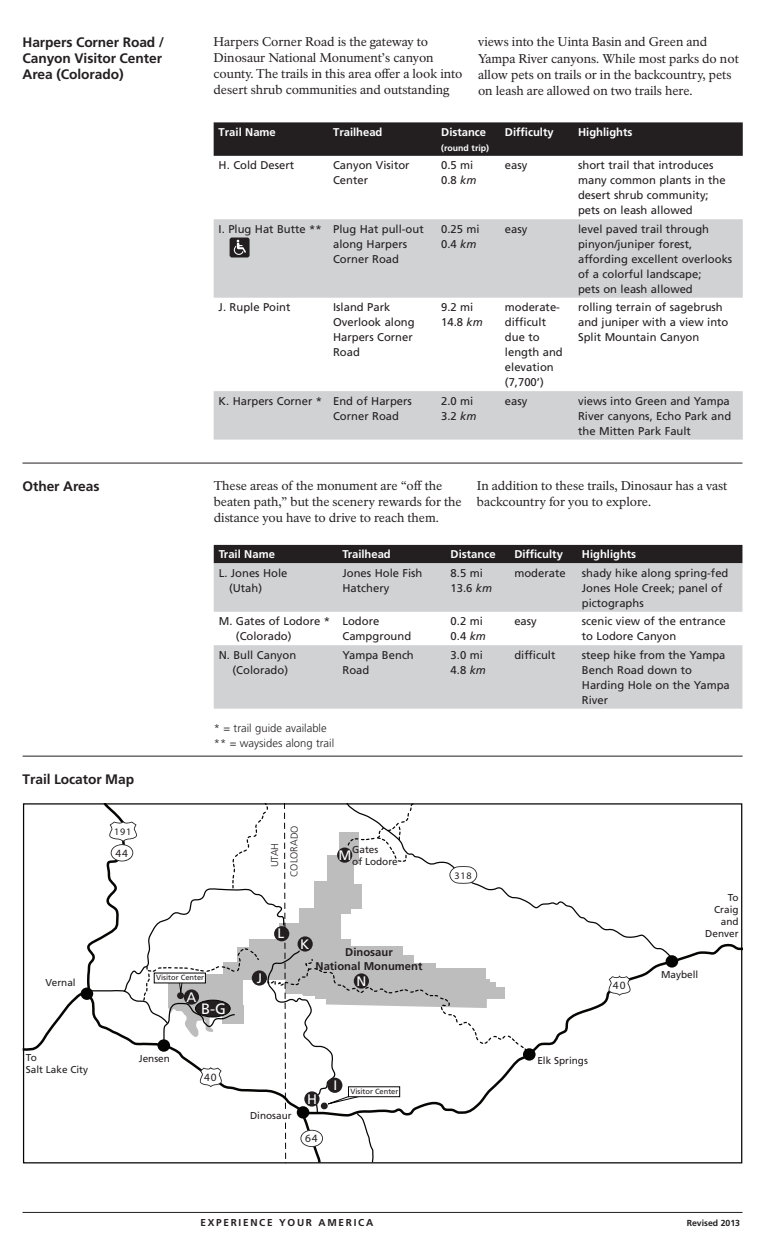
<style>
.page{position:relative;width:765px;height:1260px;background:#fff}
.page>*{position:absolute;margin:0;border:0;box-sizing:border-box;transform-origin:0 0}
.t1{font:15px "Frutiger LT Std";color:#fff}
.t2{font:700 13.75px/16.2px "Frutiger LT Std";letter-spacing:-.005em;color:#231f20}
.t3{font:13.75px "Frutiger LT Std";color:#fff}
.t4{font:12.5px/16.2px "NPS Rawlinson OT";letter-spacing:-.005em;color:#231f20}
.t5{font:11.25px/15px "Frutiger LT Std";color:#231f20}
.t6{font:700 11.25px "Frutiger LT Std";color:#fff}
.t7{font:300 11.25px/15px "Frutiger LT Std";color:#231f20}
.t8{font:700 11.25px/13.5px "Frutiger LT Std";color:#231f20;text-align:center}
.t9{font:11.12px "Helvetica Neue";letter-spacing:.085em;color:#231f20}
.t10{font:10px/12px "Frutiger LT Std";color:#231f20}
.t11{font:700 10px "Frutiger LT Std";letter-spacing:.17em;color:#231f20}
.t12{font:300 10px/19.4px "Frutiger LT Std";color:#231f20}
.t13{font:10px "Helvetica Neue";letter-spacing:.085em;color:#231f20}
.t14{font:700 8.75px "Frutiger LT Std";color:#fff}
.t15{font:700 8.75px "Frutiger LT Std";color:#231f20}
.t16{font:7.5px "Frutiger LT Std";color:#231f20}
.s1{font-style:italic}
</style>
<div class="page">
<hr style="left:22px;top:1212px;width:720px;height:1px;background:#231f20">
<div style="left:214px;top:122px;width:529px;height:34px;background:#231f20"></div>
<svg style="left:214px;top:219px;width:529px;height:221px;fill:#d1d2d4"></svg>
<div style="left:214px;top:545px;width:528px;height:18px;background:#231f20"></div>
<svg style="left:214px;top:563px;width:528px;height:146px;fill:#d1d2d4"></svg>
<div style="left:230px;top:238px;width:20px;height:20px;background:#231f20;border-radius:2px"></div>
<svg style="left:234px;top:240px;width:12px;height:15px"></svg>
<hr style="left:23px;top:463px;width:720px;height:1px;background:#231f20">
<svg style="left:25px;top:942px;width:718px;height:176px"></svg>
<svg style="left:532px;top:901px;width:142px;height:60px"></svg>
<div style="left:666px;top:955px;width:12px;height:13px;background:#050504;border-radius:50%"></div>
<svg style="left:523px;top:1048px;width:13px;height:13px"></svg>
<div style="left:81px;top:988px;width:12px;height:12px;background:#050504;border-radius:50%"></div>
<svg style="left:607px;top:975px;width:25px;height:21px"></svg>
<svg style="left:83px;top:803px;width:449px;height:360px"></svg>
<div style="left:154px;top:973px;width:51px;height:10px;background:#fff"></div>
<div style="left:304px;top:1091px;width:16px;height:16px;background:#231f20;border-radius:50%"></div>
<div style="left:328px;top:1078px;width:14px;height:14px;background:#545051;border-radius:50%"></div>
<div style="left:327px;top:1078px;width:15px;height:15px;background:#231f20;border-radius:50%"></div>
<div style="left:184px;top:989px;width:15px;height:16px;background:#231f20;border-radius:50%"></div>
<div style="left:252px;top:970px;width:15px;height:16px;background:#231f20;border-radius:50%"></div>
<div style="left:298px;top:936px;width:15px;height:16px;background:#231f20;border-radius:50%"></div>
<div style="left:275px;top:927px;width:14px;height:14px;background:#504c4d;border-radius:50%"></div>
<div style="left:274px;top:926px;width:15px;height:15px;background:#231f20;border-radius:50%"></div>
<div style="left:338px;top:848px;width:14px;height:14px;background:#423f40;border-radius:50%"></div>
<div style="left:337px;top:848px;width:15px;height:15px;background:#231f20;border-radius:50%"></div>
<div style="left:354px;top:973px;width:15px;height:16px;background:#231f20;border-radius:50%"></div>
<hr style="left:23px;top:756px;width:720px;height:1px;background:#231f20">
<p class="t2" style="left:22px;top:34px;width:143px">Harpers Corner Road /<br>Canyon Visitor Center<br>Area (Colorado)</p>
<p class="t4" style="left:214px;top:33px;width:250px">Harpers Corner Road is the gateway to Dinosaur National Monument’s canyon county. The trails in this area offer a look into desert shrub communities and outstanding</p>
<p class="t4" style="left:478px;top:34px;width:262px">views into the Uinta Basin and Green and Yampa River canyons. While most parks do not allow pets on trails or in the backcountry, pets on leash are allowed on two trails here.</p>
<p class="t6" style="left:219px;top:125px;width:59px">Trail Name</p>
<p class="t6" style="left:333px;top:125px;width:51px">Trailhead</p>
<p class="t6" style="left:441px;top:125px;width:46px">Distance</p>
<p class="t14" style="left:441px;top:143px;width:49px">(round trip)</p>
<p class="t6" style="left:505px;top:125px;width:50px">Difficulty</p>
<p class="t6" style="left:578px;top:125px;width:56px">Highlights</p>
<p class="t5" style="left:219px;top:158px;width:77px">H. Cold Desert</p>
<p class="t5" style="left:333px;top:158px;width:78px">Canyon Visitor<br>Center</p>
<p class="t5" style="left:441px;top:158px;width:37px">0.5 mi<br>0.8 <span class="s1">km</span></p>
<p class="t5" style="left:505px;top:158px;width:24px">easy</p>
<p class="t5" style="left:578px;top:158px;width:149px">short trail that introduces many common plants in the desert shrub community; pets on leash allowed</p>
<p class="t5" style="left:219px;top:221px;width:105px">I. Plug Hat Butte **</p>
<p class="t5" style="left:333px;top:221px;width:92px">Plug Hat pull-out along Harpers<br>Corner Road</p>
<p class="t5" style="left:441px;top:221px;width:40px">0.25 mi<br>0.4 <span class="s1">km</span></p>
<p class="t5" style="left:505px;top:221px;width:24px">easy</p>
<p class="t5" style="left:578px;top:221px;width:156px">level paved trail through pinyon/juniper forest, affording excellent overlooks of a colorful landscape;<br>pets on leash allowed</p>
<p class="t5" style="left:219px;top:300px;width:73px">J. Ruple Point</p>
<p class="t5" style="left:333px;top:300px;width:83px">Island Park<br>Overlook along<br>Harpers Corner<br>Road</p>
<p class="t5" style="left:441px;top:300px;width:43px">9.2 mi<br>14.8 <span class="s1">km</span></p>
<p class="t5" style="left:505px;top:300px;width:59px">moderate&shy;difficult due to length and elevation (7,700’)</p>
<p class="t5" style="left:578px;top:300px;width:152px">rolling terrain of sagebrush and juniper with a view into<br>Split Mountain Canyon</p>
<p class="t5" style="left:333px;top:393px;width:80px;text-indent:-114px">K. Harpers Corner * End of Harpers<br>Corner Road</p>
<p class="t5" style="left:441px;top:393px;width:37px">2.0 mi<br>3.2 <span class="s1">km</span></p>
<p class="t5" style="left:505px;top:393px;width:24px">easy</p>
<p class="t5" style="left:578px;top:393px;width:155px">views into Green and Yampa<br>River canyons, Echo Park and the Mitten Park Fault</p>
<p class="t2" style="left:23px;top:478px;width:79px">Other Areas</p>
<p class="t4" style="left:214px;top:477px;width:249px">These areas of the monument are “off the beaten path,” but the scenery rewards for the distance you have to drive to reach them.</p>
<p class="t4" style="left:477px;top:477px;width:252px">In addition to these trails, Dinosaur has a vast backcountry for you to explore.</p>
<p class="t6" style="left:219px;top:548px;width:58px">Trail Name</p>
<p class="t6" style="left:343px;top:548px;width:50px">Trailhead</p>
<p class="t6" style="left:451px;top:548px;width:46px">Distance</p>
<p class="t6" style="left:514px;top:548px;width:50px">Difficulty</p>
<p class="t6" style="left:582px;top:548px;width:56px">Highlights</p>
<p class="t5" style="left:229px;top:565px;width:60px;text-indent:-10px">L. Jones Hole (Utah)</p>
<p class="t5" style="left:343px;top:565px;width:82px">Jones Hole Fish<br>Hatchery</p>
<p class="t5" style="left:451px;top:565px;width:43px">8.5 mi<br>13.6 <span class="s1">km</span></p>
<p class="t5" style="left:514px;top:565px;width:53px">moderate</p>
<p class="t5" style="left:582px;top:565px;width:148px">shady hike along spring-fed<br>Jones Hole Creek; panel of pictographs</p>
<p class="t5" style="left:236px;top:614px;width:96px;text-indent:-17px">M. Gates of Lodore * (Colorado)</p>
<p class="t5" style="left:343px;top:614px;width:70px">Lodore<br>Campground</p>
<p class="t5" style="left:451px;top:614px;width:37px">0.2 mi<br>0.4 <span class="s1">km</span></p>
<p class="t5" style="left:514px;top:614px;width:24px">easy</p>
<p class="t5" style="left:582px;top:614px;width:145px">scenic view of the entrance to Lodore Canyon</p>
<p class="t5" style="left:219px;top:647px;width:79px;text-align:center">N. Bull Canyon (Colorado)</p>
<p class="t5" style="left:343px;top:647px;width:73px">Yampa Bench<br>Road</p>
<p class="t5" style="left:451px;top:647px;width:37px">3.0 mi<br>4.8 <span class="s1">km</span></p>
<p class="t5" style="left:514px;top:647px;width:43px">difficult</p>
<p class="t5" style="left:582px;top:647px;width:149px">steep hike from the Yampa<br>Bench Road down to<br>Harding Hole on the Yampa<br>River</p>
<p class="t7" style="left:214px;top:721px;width:122px">* = trail guide available ** = waysides along trail</p>
<p class="t2" style="left:23px;top:771px;width:113px">Trail Locator Map</p>
<p class="t13" style="left:114px;top:825px;width:19px">191</p>
<p class="t9" style="left:115px;top:846px;width:14px">44</p>
<p class="t12" style="left:265px;top:877px;width:53px;text-indent:10px;rotate:-90deg">UTAH<br>COLORADO</p>
<p class="t10" style="left:352px;top:844px;width:47px">Gates<br>of Lodore</p>
<p class="t3" style="left:339px;top:847px;width:14px">M</p>
<p class="t13" style="left:454px;top:869px;width:19px">318</p>
<p class="t10" style="left:46px;top:977px;width:32px">Vernal</p>
<p class="t16" style="left:156px;top:973px;width:49px">Visitor Center</p>
<p class="t3" style="left:257px;top:970px;width:7px">J</p>
<p class="t3" style="left:278px;top:926px;width:8px">L</p>
<p class="t3" style="left:300px;top:936px;width:11px">K</p>
<p class="t8" style="left:316px;top:946px;width:108px">Dinosaur<br>National Monument</p>
<p class="t3" style="left:357px;top:973px;width:11px">N</p>
<p class="t9" style="left:613px;top:979px;width:14px">40</p>
<p class="t10" style="left:705px;top:892px;width:35px;text-align:right">To<br>Craig and<br>Denver</p>
<p class="t10" style="left:661px;top:969px;width:39px">Maybell</p>
<p class="t3" style="left:187px;top:989px;width:11px">A</p>
<h1 class="t1" style="left:201px;top:1000px;width:26px">B-G</h1>
<p class="t10" style="left:26px;top:1051px;width:64px">To<br>Salt Lake City</p>
<p class="t10" style="left:139px;top:1053px;width:33px">Jensen</p>
<p class="t9" style="left:204px;top:1070px;width:14px">40</p>
<p class="t10" style="left:250px;top:1109px;width:43px">Dinosaur</p>
<p class="t3" style="left:307px;top:1091px;width:11px">H</p>
<p class="t9" style="left:305px;top:1132px;width:14px">64</p>
<p class="t3" style="left:333px;top:1077px;width:5px">I</p>
<p class="t16" style="left:350px;top:1087px;width:49px">Visitor Center</p>
<p class="t11" style="left:201px;top:1217px;width:174px">EXPERIENCE YOUR AMERICA</p>
<p class="t10" style="left:537px;top:1055px;width:52px">Elk Springs</p>
<p class="t15" style="left:687px;top:1218px;width:55px">Revised 2013</p>
</div>
